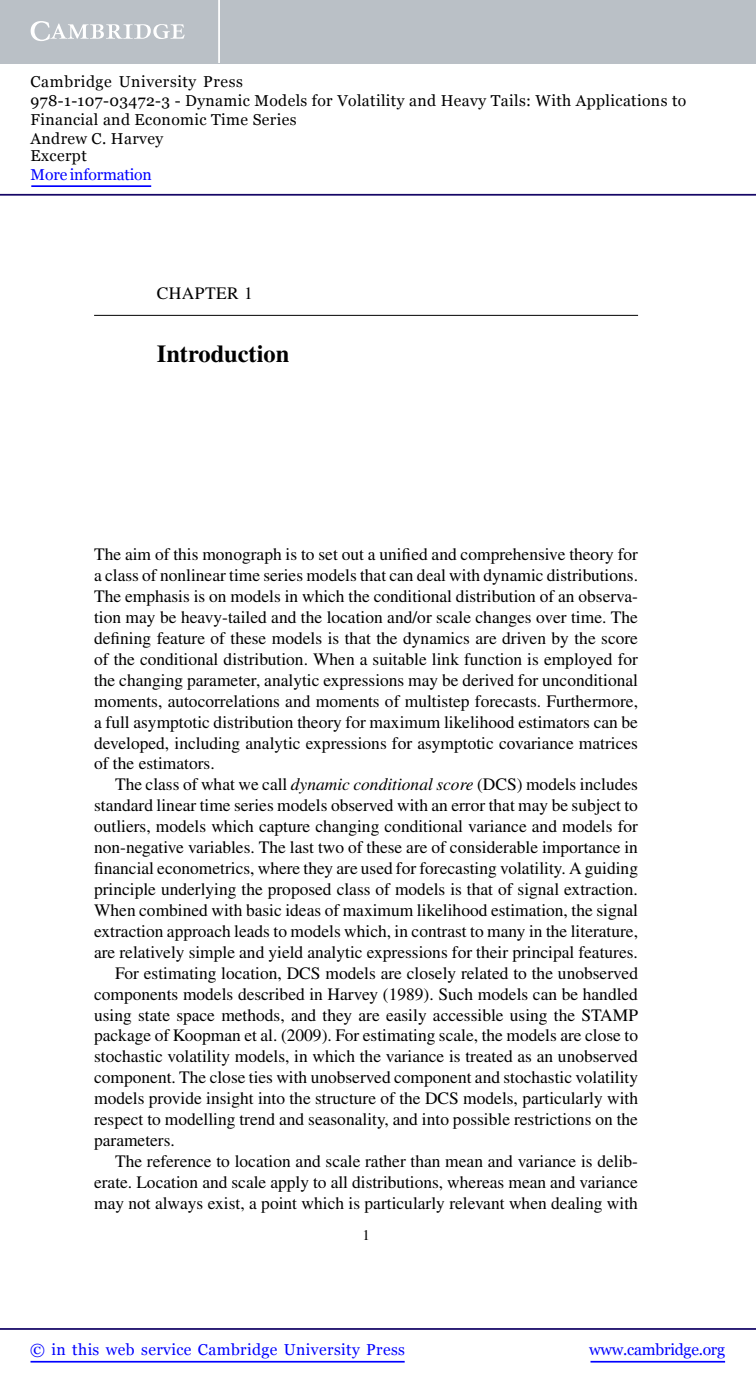
<style>
.page{position:relative;width:756px;height:1388px;background:#fff}
.page>*{position:absolute;margin:0;border:0;box-sizing:border-box;transform-origin:0 0}
.t1{font:700 24.32px "Times";color:#000}
.t2{font:17.5px/21px "Times";color:#000;text-align:justify}
.t3{font:17.5px "Times";letter-spacing:.025em;color:#000}
.t4{font:15.75px/18.6px "Georgia";letter-spacing:.025em;color:#000}
.t5{font:15.75px "Georgia";letter-spacing:.025em;color:#00f}
.t6{font:15.75px "Georgia";letter-spacing:-.015em;color:#00f}
.t7{font:15.75px "Georgia";letter-spacing:-.01em;color:#00f}
.t8{font:14.88px "Times";color:#000}
.s1{font-style:italic}
</style>
<div class="page">
<hr style="left:94px;top:315px;width:544px;height:1px;background:#000">
<hr style="left:591px;top:1361px;width:134px;height:1px;background:#00f">
<hr style="left:0;top:1328px;width:756px;height:2px;background:#150666">
<hr style="left:31px;top:1361px;width:374px;height:1px;background:#00f">
<div style="left:0;top:0;width:756px;height:63px;background:#bac0c6"></div>
<svg style="left:31px;top:21px;width:154px;height:20px"></svg>
<hr style="left:218px;top:0;width:2px;height:63px;background:#fff">
<hr style="left:0;top:194px;width:756px;height:2px;background:#150666">
<hr style="left:31px;top:185px;width:120px;height:2px;background:#00f">
<p class="t4" style="left:31px;top:72px;width:657px">Cambridge University Press<br>978-1-107-03472-3 - Dynamic Models for Volatility and Heavy Tails: With Applications to Financial and Economic Time Series<br>Andrew C. Harvey<br>Excerpt</p>
<p class="t7" style="left:31px;top:166px;width:123px">More information</p>
<p class="t3" style="left:157px;top:286px;width:97px">CHAPTER 1</p>
<h1 class="t1" style="left:157px;top:345px;width:134px">Introduction</h1>
<p class="t2" style="left:94px;top:545px;width:545px">The aim of this monograph is to set out a unified and comprehensive theory for a class of nonlinear time series models that can deal with dynamic distributions.<br>The emphasis is on models in which the conditional distribution of an observa&shy;tion may be heavy-tailed and the location and/or scale changes over time. The defining feature of these models is that the dynamics are driven by the score of the conditional distribution. When a suitable link function is employed for the changing parameter, analytic expressions may be derived for unconditional moments, autocorrelations and moments of multistep forecasts. Furthermore, a full asymptotic distribution theory for maximum likelihood estimators can be developed, including analytic expressions for asymptotic covariance matrices of the estimators.</p>
<p class="t2" style="left:115px;top:776px;width:524px">The class of what we call <span class="s1">dynamic conditional score</span> (DCS) models includes</p>
<p class="t2" style="left:94px;top:796px;width:545px">standard linear time series models observed with an error that may be subject to</p>
<p class="t2" style="left:94px;top:817px;width:545px">outliers, models which capture changing conditional variance and models for</p>
<p class="t2" style="left:94px;top:838px;width:545px">non-negative variables. The last two of these are of considerable importance in</p>
<p class="t2" style="left:94px;top:859px;width:545px">financial econometrics, where they are used for forecasting volatility. A guiding</p>
<p class="t2" style="left:94px;top:880px;width:545px">principle underlying the proposed class of models is that of signal extraction.</p>
<p class="t2" style="left:94px;top:901px;width:545px">When combined with basic ideas of maximum likelihood estimation, the signal</p>
<p class="t2" style="left:94px;top:922px;width:545px">extraction approach leads to models which, in contrast to many in the literature,</p>
<p class="t2" style="left:94px;top:943px;width:545px">are relatively simple and yield analytic expressions for their principal features.</p>
<p class="t2" style="left:115px;top:964px;width:525px">For estimating location, DCS models are closely related to the unobserved</p>
<p class="t2" style="left:94px;top:985px;width:545px">components models described in Harvey (1989). Such models can be handled</p>
<p class="t2" style="left:94px;top:1006px;width:545px">using state space methods, and they are easily accessible using the STAMP</p>
<p class="t2" style="left:94px;top:1027px;width:545px">package of Koopman et al. (2009). For estimating scale, the models are close to</p>
<p class="t2" style="left:94px;top:1047px;width:545px">stochastic volatility models, in which the variance is treated as an unobserved</p>
<p class="t2" style="left:94px;top:1068px;width:545px">component. The close ties with unobserved component and stochastic volatility</p>
<p class="t2" style="left:94px;top:1089px;width:545px">models provide insight into the structure of the DCS models, particularly with</p>
<p class="t2" style="left:94px;top:1110px;width:545px">respect to modelling trend and seasonality, and into possible restrictions on the</p>
<p class="t2" style="left:94px;top:1131px;width:82px">parameters.</p>
<p class="t2" style="left:115px;top:1152px;width:525px">The reference to location and scale rather than mean and variance is delib-</p>
<p class="t2" style="left:94px;top:1173px;width:545px">erate. Location and scale apply to all distributions, whereas mean and variance</p>
<p class="t2" style="left:94px;top:1194px;width:545px">may not always exist, a point which is particularly relevant when dealing with</p>
<p class="t8" style="left:362px;top:1229px;width:9px">1</p>
<p class="t5" style="left:30px;top:1340px;width:376px">© in this web service Cambridge University Press</p>
<p class="t6" style="left:589px;top:1340px;width:137px">www.cambridge.org</p>
</div>
